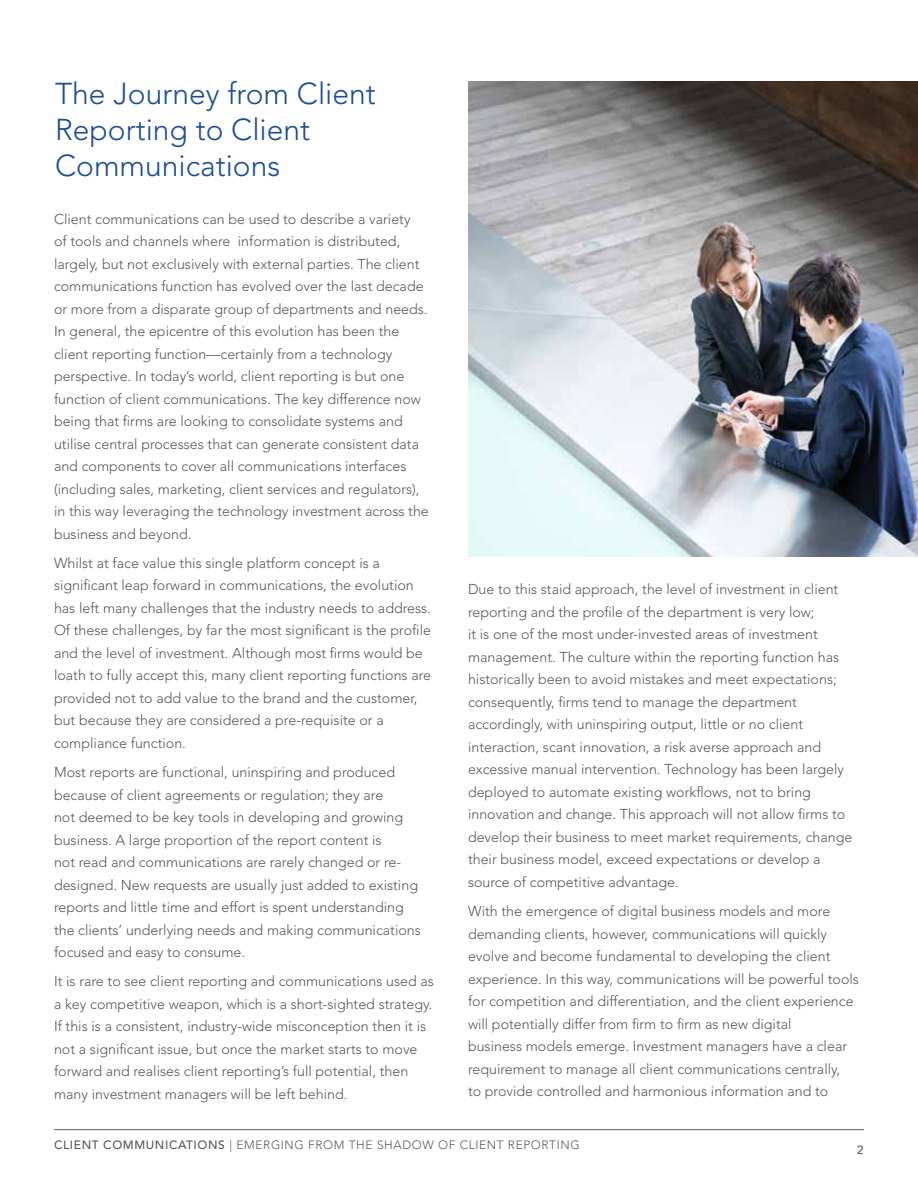
<style>
.page{position:relative;width:918px;height:1188px;background:#fff}
.page>*{position:absolute;margin:0;border:0;box-sizing:border-box;transform-origin:0 0}
.t1{font:300 30px/36px "Avenir LT Std";color:#1d4f90}
.t2{font:300 14.25px/22.5px "Avenir LT Std";color:#58585b}
.t3{font:300 12px "Avenir LT Std";letter-spacing:.05em;color:#59585d}
.t4{font:500 12px "Avenir Next";color:#58585b}
.s1{font-family:"Avenir LT Pro";font-weight:500}
</style>
<div class="page">
<hr style="left:54px;top:1129px;width:810px;height:1px;background:#58585b">
<img style="left:468px;top:81px;width:450px;height:475px">
<h1 class="t1" style="left:55px;top:76px;width:322px">The Journey from Client<br>Reporting to Client<br>Communications</h1>
<p class="t2" style="left:54px;top:207px;width:376px">Client communications can be used to describe a variety<br>of tools and channels where information is distributed, largely, but not exclusively with external parties. The client communications function has evolved over the last decade or more from a disparate group of departments and needs.<br>In general, the epicentre of this evolution has been the client reporting function—certainly from a technology perspective. In today’s world, client reporting is but one function of client communications. The key difference now being that firms are looking to consolidate systems and utilise central processes that can generate consistent data and components to cover all communications interfaces (including sales, marketing, client services and regulators), in this way leveraging the technology investment across the business and beyond.</p>
<p class="t2" style="left:54px;top:552px;width:379px">Whilst at face value this single platform concept is a significant leap forward in communications, the evolution has left many challenges that the industry needs to address.<br>Of these challenges, by far the most significant is the profile and the level of investment. Although most firms would be loath to fully accept this, many client reporting functions are provided not to add value to the brand and the customer, but because they are considered a pre-requisite or a compliance function.</p>
<p class="t2" style="left:54px;top:761px;width:368px">Most reports are functional, uninspiring and produced because of client agreements or regulation; they are<br>not deemed to be key tools in developing and growing business. A large proportion of the report content is<br>not read and communications are rarely changed or re&shy;designed. New requests are usually just added to existing reports and little time and effort is spent understanding the clients’ underlying needs and making communications focused and easy to consume.</p>
<p class="t2" style="left:54px;top:970px;width:381px">It is rare to see client reporting and communications used as a key competitive weapon, which is a short-sighted strategy.<br>If this is a consistent, industry-wide misconception then it is not a significant issue, but once the market starts to move forward and realises client reporting’s full potential, then many investment managers will be left behind.</p>
<p class="t2" style="left:468px;top:578px;width:386px">Due to this staid approach, the level of investment in client reporting and the profile of the department is very low;<br>it is one of the most under-invested areas of investment management. The culture within the reporting function has historically been to avoid mistakes and meet expectations; consequently, firms tend to manage the department accordingly, with uninspiring output, little or no client interaction, scant innovation, a risk averse approach and excessive manual intervention. Technology has been largely deployed to automate existing workflows, not to bring innovation and change. This approach will not allow firms to develop their business to meet market requirements, change their business model, exceed expectations or develop a source of competitive advantage.</p>
<p class="t2" style="left:468px;top:900px;width:393px">With the emergence of digital business models and more demanding clients, however, communications will quickly evolve and become fundamental to developing the client experience. In this way, communications will be powerful tools for competition and differentiation, and the client experience will potentially differ from firm to firm as new digital<br>business models emerge. Investment managers have a clear requirement to manage all client communications centrally,<br>to provide controlled and harmonious information and to</p>
<p class="t3" style="left:54px;top:1138px;width:527px"><span class="s1">CLIENT COMMUNICATIONS</span> | EMERGING FROM THE SHADOW OF CLIENT REPORTING</p>
<p class="t4" style="left:857px;top:1139px;width:9px">2</p>
</div>
